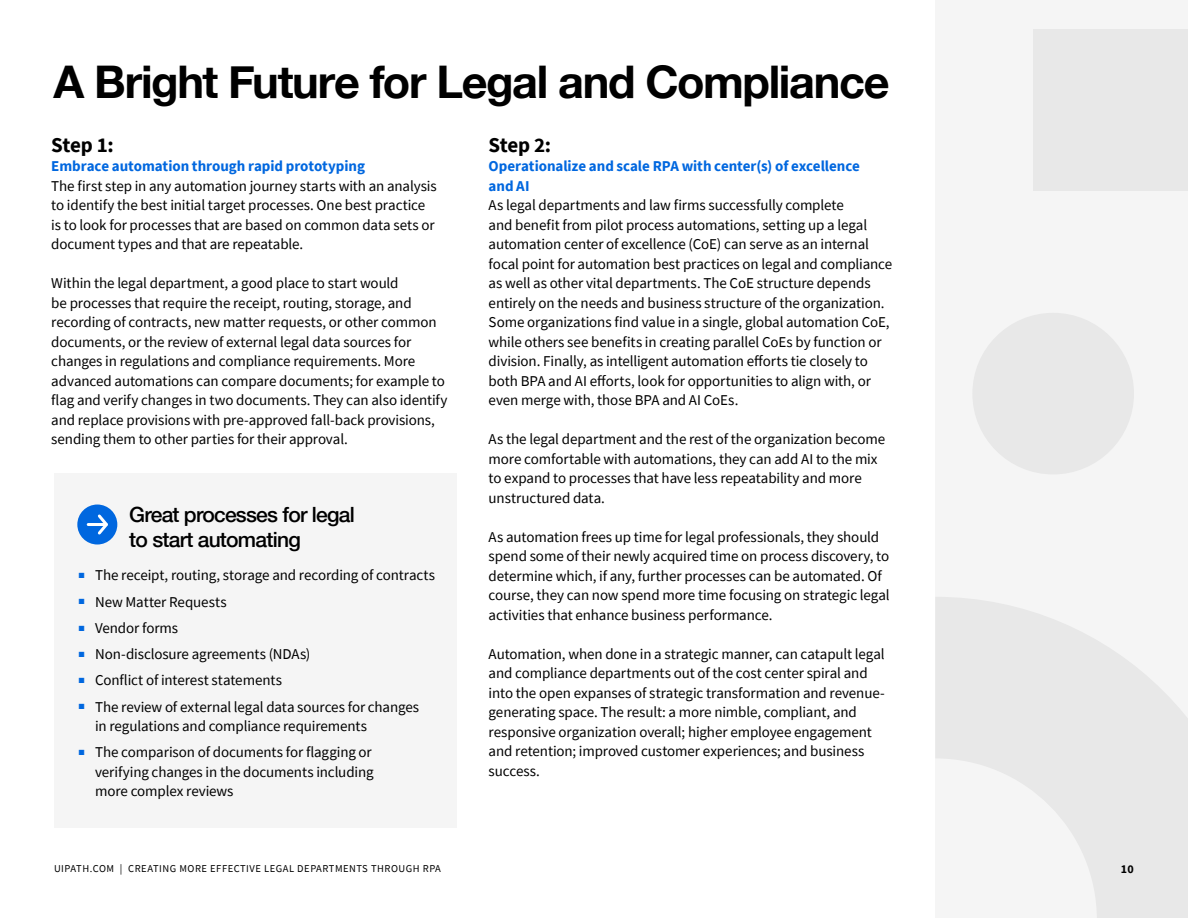
<style>
.page{position:relative;width:1188px;height:918px;background:#fff}
.page>*{position:absolute;margin:0;border:0;box-sizing:border-box;transform-origin:0 0}
.t1{font:700 45px "Helvetica Neue";letter-spacing:-.03em;color:#000}
.t2{font:500 21px/25.2px "Helvetica Neue LT Pro";letter-spacing:-.035em;color:#000}
.body_copy{font:700 21px "Source Sans Pro";letter-spacing:-.015em;color:#000}
.body_copy-2{font:15px/19.5px "Source Sans Pro";letter-spacing:-.005em;color:#000}
.body_copy-3{font:700 15px/19.5px "Source Sans Pro";letter-spacing:-.005em;color:#0067df}
.t3{font:700 12px "Source Sans Pro";color:#000}
.t4{font:10.5px "Source Sans Pro";letter-spacing:.05em;color:#000}
.s1{color:#0067df}
</style>
<div class="page">
<div style="left:935px;top:0;width:253px;height:918px;background:#f5f5f5"></div>
<svg style="left:936px;top:597px;width:252px;height:321px;fill:#e8e8e8"></svg>
<div style="left:1033px;top:29px;width:155px;height:161px;background:#e8e8e8"></div>
<div style="left:972px;top:313px;width:162px;height:161px;background:#e8e8e8;border-radius:50%"></div>
<div style="left:54px;top:473px;width:402px;height:354px;background:#f5f5f5"></div>
<div style="left:77px;top:505px;width:40px;height:40px;background:#0067df;border-radius:50%"></div>
<hr style="left:88px;top:523px;width:18px;height:3px;background:#fff">
<svg style="left:97px;top:514px;width:11px;height:21px"></svg>
<p class="t1" style="left:54px;top:47px;width:837px">A Bright Future for Legal and Compliance</p>
<p class="body_copy" style="left:51px;top:131px;width:64px">Step 1:</p>
<p class="body_copy-3" style="left:51px;top:156px;width:315px">Embrace automation through rapid prototyping</p>
<p class="body_copy-2" style="left:51px;top:176px;width:387px">The first step in any automation journey starts with an analysis to identify the best initial target processes. One best practice is to look for processes that are based on common data sets or document types and that are repeatable.</p>
<p class="body_copy-2" style="left:51px;top:274px;width:398px">Within the legal department, a good place to start would<br>be processes that require the receipt, routing, storage, and recording of contracts, new matter requests, or other common documents, or the review of external legal data sources for changes in regulations and compliance requirements. More advanced automations can compare documents; for example to flag and verify changes in two documents. They can also identify and replace provisions with pre-approved fall-back provisions, sending them to other parties for their approval.</p>
<p class="t2" style="left:129px;top:501px;width:227px">Great processes for legal to start automating</p>
<p class="body_copy-2" style="left:79px;top:566px;width:358px"><span class="s1">■</span> The receipt, routing, storage and recording of contracts</p>
<p class="body_copy-2" style="left:79px;top:592px;width:149px"><span class="s1">■</span> New Matter Requests</p>
<p class="body_copy-2" style="left:79px;top:618px;width:101px"><span class="s1">■</span> Vendor forms</p>
<p class="body_copy-2" style="left:79px;top:644px;width:233px"><span class="s1">■</span> Non-disclosure agreements (NDAs)</p>
<p class="body_copy-2" style="left:79px;top:671px;width:205px"><span class="s1">■</span> Conflict of interest statements</p>
<p class="body_copy-2" style="left:95px;top:697px;width:326px;text-indent:-16px"><span class="s1">■</span> The review of external legal data sources for changes in regulations and compliance requirements</p>
<p class="body_copy-2" style="left:95px;top:743px;width:280px;text-align:justify;text-indent:-16px"><span class="s1">■</span> The comparison of documents for flagging or verifying changes in the documents including more complex reviews</p>
<p class="body_copy" style="left:489px;top:131px;width:64px">Step 2:</p>
<p class="body_copy-3" style="left:489px;top:156px;width:373px">Operationalize and scale RPA with center(s) of excellence and AI</p>
<p class="body_copy-2" style="left:489px;top:196px;width:405px">As legal departments and law firms successfully complete<br>and benefit from pilot process automations, setting up a legal automation center of excellence (CoE) can serve as an internal focal point for automation best practices on legal and compliance as well as other vital departments. The CoE structure depends entirely on the needs and business structure of the organization.<br>Some organizations find value in a single, global automation CoE, while others see benefits in creating parallel CoEs by function or division. Finally, as intelligent automation efforts tie closely to both BPA and AI efforts, look for opportunities to align with, or even merge with, those BPA and AI CoEs.</p>
<p class="body_copy-2" style="left:489px;top:430px;width:398px">As the legal department and the rest of the organization become more comfortable with automations, they can add AI to the mix to expand to processes that have less repeatability and more unstructured data.</p>
<p class="body_copy-2" style="left:489px;top:527px;width:403px">As automation frees up time for legal professionals, they should spend some of their newly acquired time on process discovery, to determine which, if any, further processes can be automated. Of course, they can now spend more time focusing on strategic legal activities that enhance business performance.</p>
<p class="body_copy-2" style="left:489px;top:644px;width:398px">Automation, when done in a strategic manner, can catapult legal and compliance departments out of the cost center spiral and into the open expanses of strategic transformation and revenue&shy;generating space. The result: a more nimble, compliant, and responsive organization overall; higher employee engagement and retention; improved customer experiences; and business success.</p>
<p class="t4" style="left:54px;top:862px;width:389px">UIPATH.COM | CREATING MORE EFFECTIVE LEGAL DEPARTMENTS THROUGH RPA</p>
<p class="t3" style="left:1121px;top:861px;width:15px">10</p>
</div>
